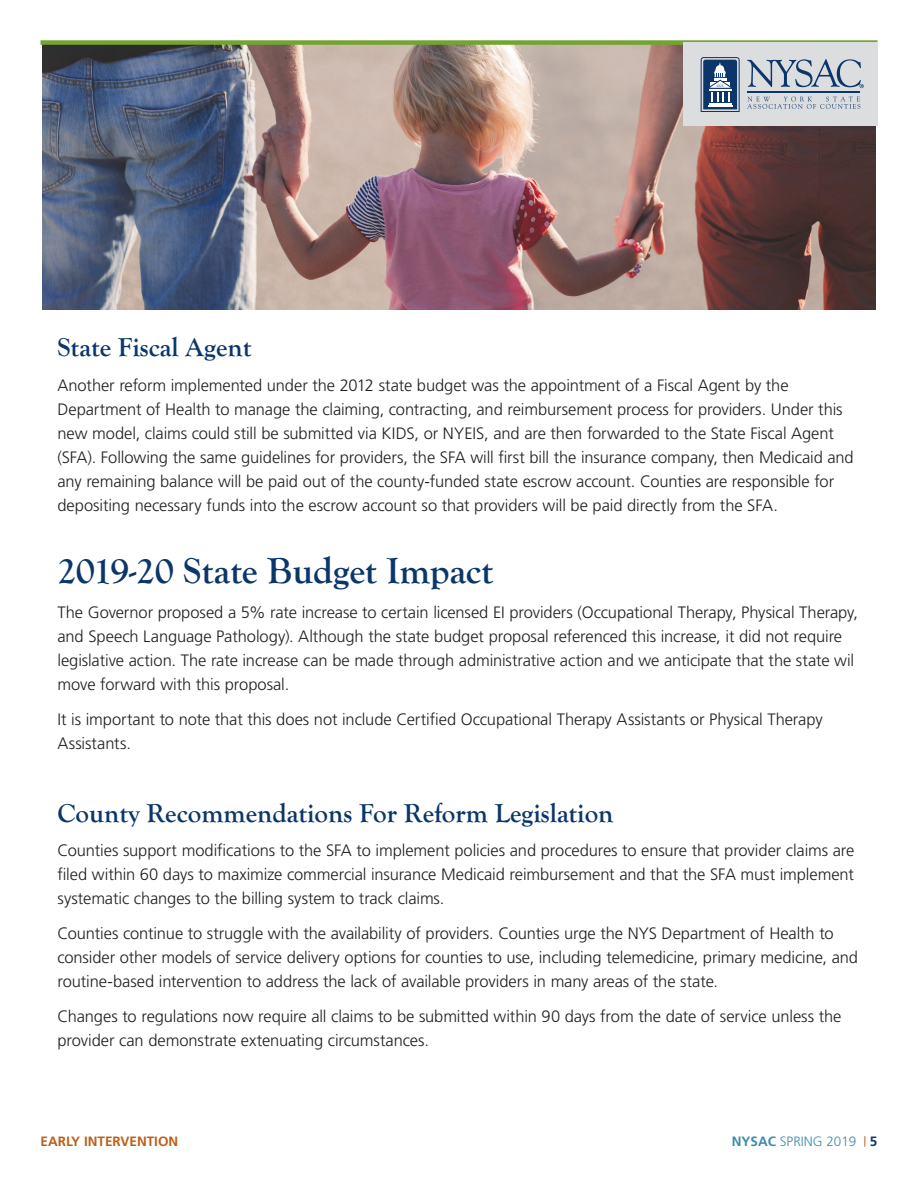
<style>
.page{position:relative;width:918px;height:1188px;background:#fff}
.page>*{position:absolute;margin:0;border:0;box-sizing:border-box;transform-origin:0 0}
.t1{font:700 37.5px "Goudy Old Style T";color:#0b366a}
.t2{font:700 27px "Goudy Old Style T";color:#0b366a}
.t3{font:300 16.5px/24px "Frutiger";letter-spacing:-.005em;color:#231f20}
.t4{font:700 13.5px "Frutiger";color:#bd5f19}
.t5{font:300 13.5px "Frutiger";color:#3c8cad}
.s1{font-weight:700}
.s2{font-weight:400;font-size:10.5px;color:#bd5f19}
.s3{font-weight:700;color:#0b366a}
</style>
<div class="page">
<img style="left:42px;top:45px;width:834px;height:265px">
<div style="left:40px;top:40px;width:838px;height:5px;background:#73a432"></div>
<div style="left:683px;top:43px;width:195px;height:83px;background:#dcdddf"></div>
<hr style="left:747px;top:91px;width:113px;height:1px;background:#0b366a">
<svg style="left:701px;top:57px;width:39px;height:55px;background:#5b779a"></svg>
<svg style="left:747px;top:97px;width:113px;height:12px"></svg>
<svg style="left:747px;top:59px;width:117px;height:29px"></svg>
<h2 class="t2" style="left:57px;top:332px;width:196px">State Fiscal Agent</h2>
<p class="t3" style="left:57px;top:373px;width:798px">Another reform implemented under the 2012 state budget was the appointment of a Fiscal Agent by the Department of Health to manage the claiming, contracting, and reimbursement process for providers. Under this new model, claims could still be submitted via KIDS, or NYEIS, and are then forwarded to the State Fiscal Agent (SFA). Following the same guidelines for providers, the SFA will first bill the insurance company, then Medicaid and any remaining balance will be paid out of the county-funded state escrow account. Counties are responsible for depositing necessary funds into the escrow account so that providers will be paid directly from the SFA.</p>
<h1 class="t1" style="left:57px;top:550px;width:437px">2019-20 State Budget Impact</h1>
<p class="t3" style="left:57px;top:601px;width:802px">The Governor proposed a 5% rate increase to certain licensed EI providers (Occupational Therapy, Physical Therapy, and Speech Language Pathology). Although the state budget proposal referenced this increase, it did not require legislative action. The rate increase can be made through administrative action and we anticipate that the state wil move forward with this proposal.</p>
<p class="t3" style="left:57px;top:708px;width:767px">It is important to note that this does not include Certified Occupational Therapy Assistants or Physical Therapy<br>Assistants.</p>
<h2 class="t2" style="left:57px;top:798px;width:558px">County Recommendations For Reform Legislation</h2>
<p class="t3" style="left:57px;top:839px;width:798px;text-align:justify">Counties support modifications to the SFA to implement policies and procedures to ensure that provider claims are filed within 60 days to maximize commercial insurance Medicaid reimbursement and that the SFA must implement systematic changes to the billing system to track claims.</p>
<p class="t3" style="left:57px;top:922px;width:802px">Counties continue to struggle with the availability of providers. Counties urge the NYS Department of Health to consider other models of service delivery options for counties to use, including telemedicine, primary medicine, and routine-based intervention to address the lack of available providers in many areas of the state.</p>
<p class="t3" style="left:57px;top:1005px;width:786px">Changes to regulations now require all claims to be submitted within 90 days from the date of service unless the provider can demonstrate extenuating circumstances.</p>
<p class="t4" style="left:40px;top:1133px;width:139px">EARLY INTERVENTION</p>
<p class="t5" style="left:732px;top:1134px;width:147px"><span class="s1">NYSAC</span> SPRING 2019 <span class="s2">|</span> <span class="s3">5</span></p>
</div>
